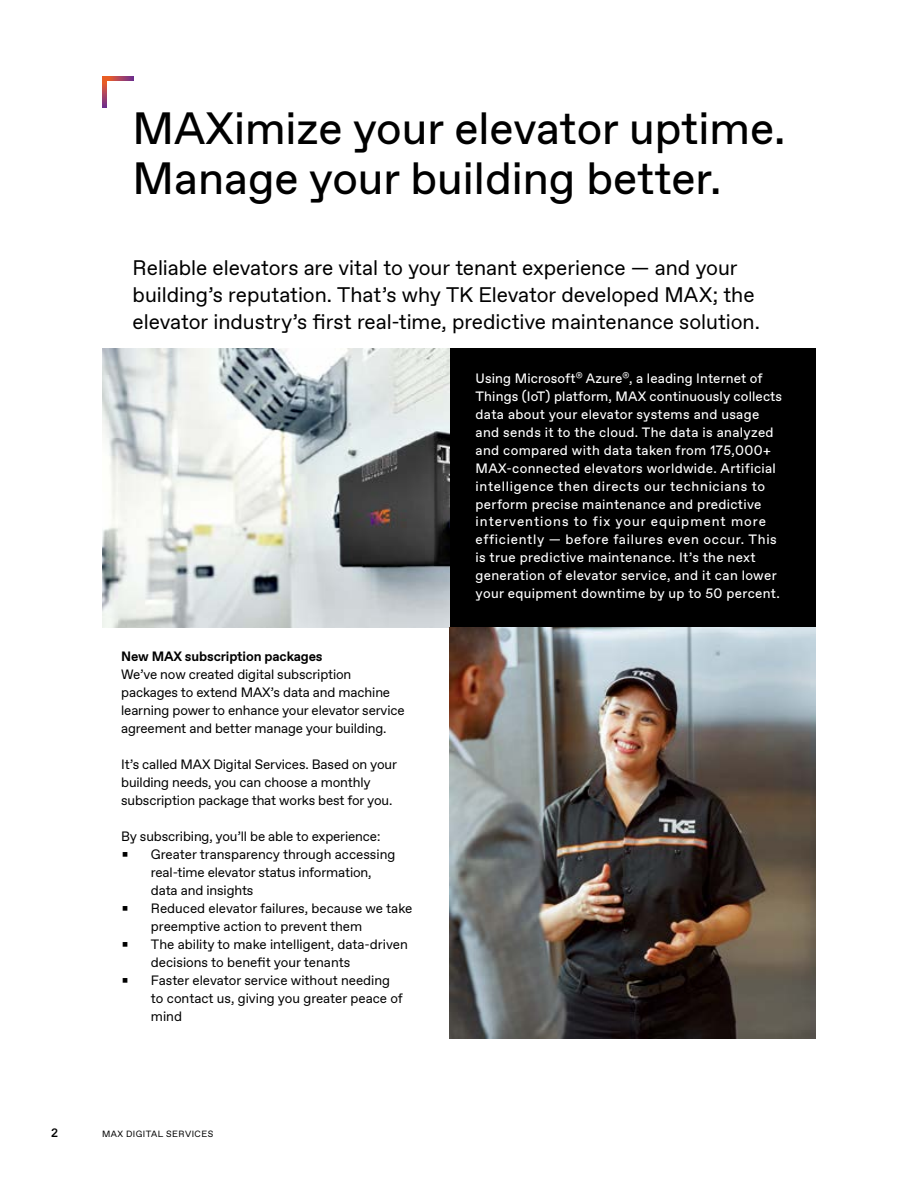
<style>
.page{position:relative;width:918px;height:1188px;background:#fff}
.page>*{position:absolute;margin:0;border:0;box-sizing:border-box;transform-origin:0 0}
.t1{font:45px/49.9px "TKE Type";color:#000}
.t2{font:21px/27px "TKE Type";letter-spacing:-.005em;color:#000}
.t3{font:13.5px/18px "TKE Type";letter-spacing:-.01em;color:#000}
.t4{font:13.5px/18px "TKE Type";letter-spacing:.025em;color:#fff}
.t5{font:700 13.5px "TKE Type";letter-spacing:-.01em;color:#000}
.t6{font:500 12px "TKE Type";color:#000}
.t7{font:9px "TKE Type";letter-spacing:.05em;color:#000}
</style>
<div class="page">
<div style="left:450px;top:349px;width:365px;height:278px;background:#000"></div>
<img style="left:103px;top:348px;width:347px;height:279px">
<img style="left:450px;top:627px;width:365px;height:411px">
<svg style="left:107px;top:76px;width:27px;height:5px"></svg>
<svg style="left:103px;top:76px;width:4px;height:32px"></svg>
<h1 class="t1" style="left:133px;top:104px;width:655px">MAXimize your elevator uptime.<br>Manage your building better.</h1>
<h2 class="t2" style="left:133px;top:254px;width:629px">Reliable elevators are vital to your tenant experience — and your building’s reputation. That’s why TK Elevator developed MAX; the elevator industry’s first real-time, predictive maintenance solution.</h2>
<p class="t5" style="left:121px;top:649px;width:203px">New MAX subscription packages</p>
<p class="t3" style="left:121px;top:666px;width:285px">We’ve now created digital subscription packages to extend MAX’s data and machine learning power to enhance your elevator service agreement and better manage your building.</p>
<p class="t3" style="left:121px;top:756px;width:277px">It’s called MAX Digital Services. Based on your building needs, you can choose a monthly subscription package that works best for you.</p>
<p class="t3" style="left:151px;top:828px;width:263px;text-indent:-30px">By subscribing, you’ll be able to experience:<br>Greater transparency through accessing real-time elevator status information,<br>data and insights<br>Reduced elevator failures, because we take preemptive action to prevent them<br>The ability to make intelligent, data-driven decisions to benefit your tenants<br>Faster elevator service without needing<br>to contact us, giving you greater peace of mind</p>
<p class="t6" style="left:51px;top:1126px;width:8px">2</p>
<p class="t7" style="left:102px;top:1129px;width:113px">MAX DIGITAL SERVICES</p>
<p class="t4" style="left:476px;top:369px;width:308px">Using Microsoft<sup>®</sup> Azure<sup>®</sup>, a leading Internet of Things (IoT) platform, MAX continuously collects data about your elevator systems and usage and sends it to the cloud. The data is analyzed and compared with data taken from 175,000+ MAX-connected elevators worldwide. Artificial intelligence then directs our technicians to perform precise maintenance and predictive interventions to fix your equipment more efficiently — before failures even occur. This is true predictive maintenance. It’s the next generation of elevator service, and it can lower your equipment downtime by up to 50 percent.</p>
</div>
